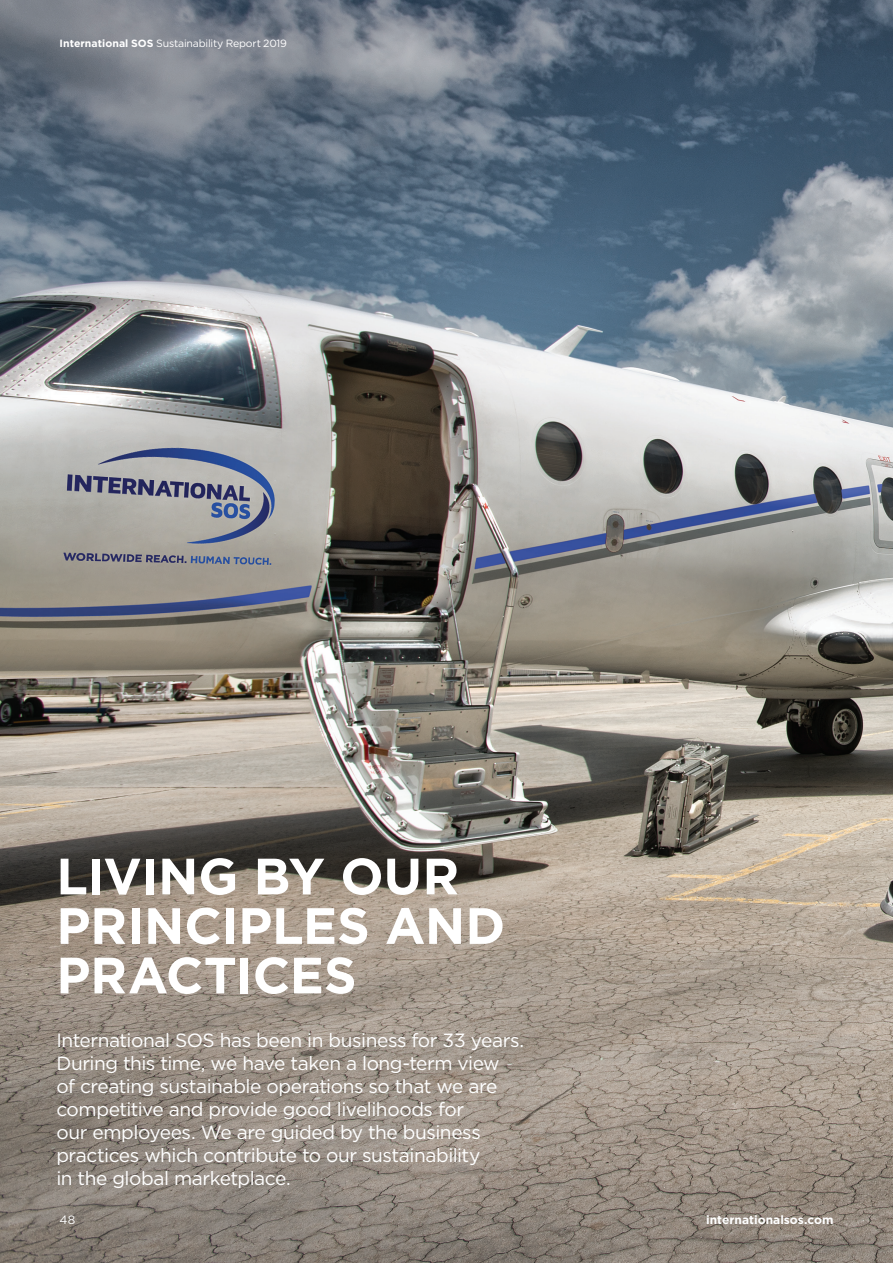
<style>
.page{position:relative;width:893px;height:1263px;background:#fff}
.page>*{position:absolute;margin:0;border:0;box-sizing:border-box;transform-origin:0 0}
._7__Page_Divider_Tit{font:700 51px/49.5px "Gotham";letter-spacing:-.005em;color:#fff}
._1c__Main_Body_Copy{font:19.2px/23px "Gotham";letter-spacing:-.025em;color:#fff}
.t1{font:700 12px "Gotham";color:#fff}
.t2{font:12px "Gotham";color:#fff}
.t3{font:10.5px "Gotham";letter-spacing:-.02em;color:#fff}
.s1{font-weight:700}
</style>
<div class="page">
<img style="left:0;top:0;width:893px;height:1263px">
<p class="t3" style="left:60px;top:36px;width:229px"><span class="s1">International SOS</span> Sustainability Report 2019</p>
<p class="_7__Page_Divider_Tit" style="left:56px;top:851px;width:450px">LIVING BY OUR<br>PRINCIPLES AND<br>PRACTICES</p>
<p class="_1c__Main_Body_Copy" style="left:56px;top:1028px;width:469px">International SOS has been in business for 33 years.<br>During this time, we have taken a long-term view<br>of creating sustainable operations so that we are competitive and provide good livelihoods for<br>our employees. We are guided by the business practices which contribute to our sustainability<br>in the global marketplace.</p>
<p class="t2" style="left:60px;top:1212px;width:17px">48</p>
<p class="t1" style="left:706px;top:1211px;width:129px">internationalsos.com</p>
</div>
